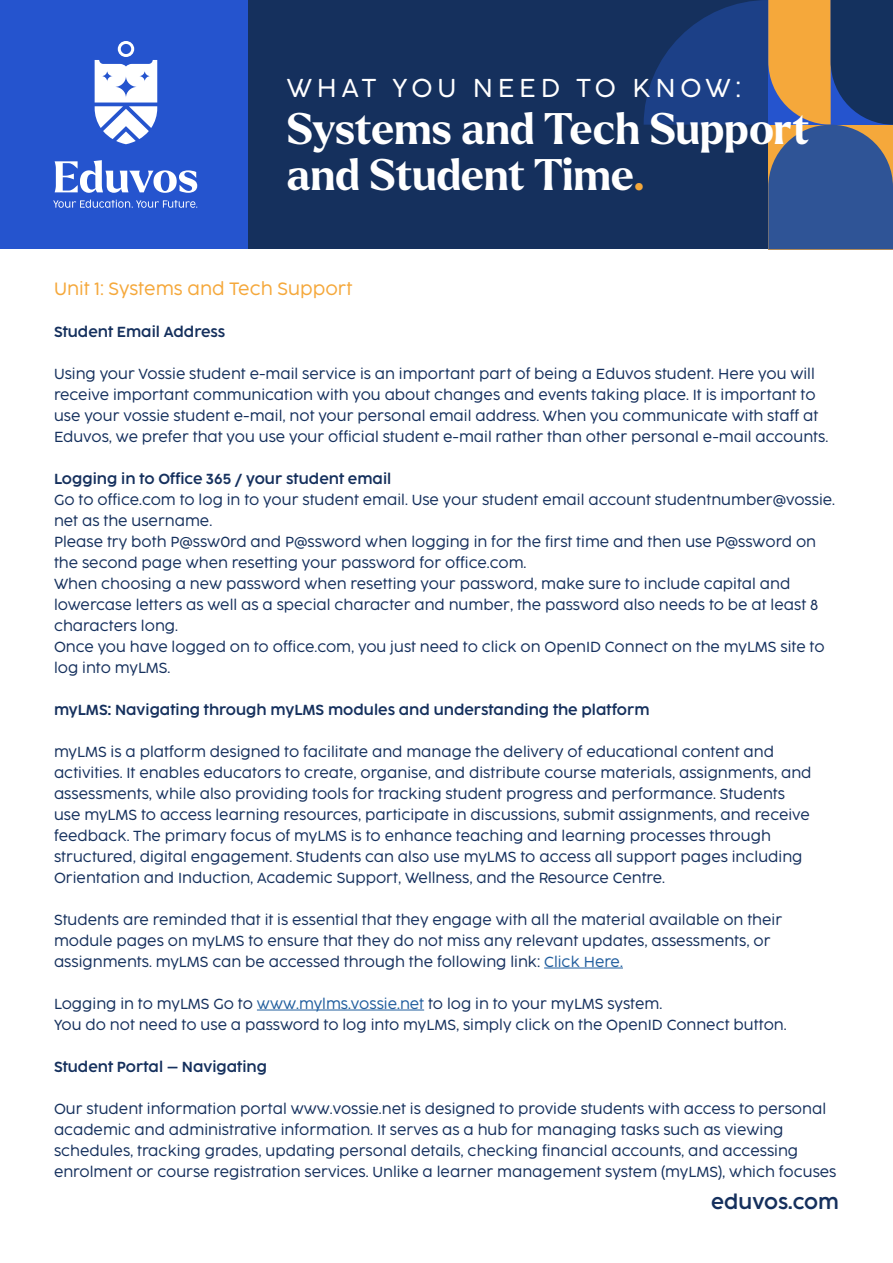
<style>
.page{position:relative;width:893px;height:1263px;background:#fff}
.page>*{position:absolute;margin:0;border:0;box-sizing:border-box;transform-origin:0 0}
.t1{font:700 42.9px/46.8px "Larken";letter-spacing:-.005em;color:#fff}
.t2{font:300 24px "Cocogoose Pro";letter-spacing:.2em;color:#fff}
.t3{font:300 18.45px "Cocogoose Pro";color:#15305d}
.t4{font:300 16.5px "Cocogoose Pro";color:#f5a83b}
.t5{font:300 13.5px/21px "Cocogoose Pro";color:#15305d}
.t6{font:300 13.5px "Cocogoose Pro";color:#15305d}
.s1{color:#f5a83b}
.s2{color:#215e9e}
</style>
<div class="page">
<div style="left:0;top:0;width:249px;height:249px;background:#2554ce"></div>
<div style="left:249px;top:0;width:644px;height:249px;background:#15305d"></div>
<svg style="left:53px;top:200px;width:144px;height:8px"></svg>
<svg style="left:55px;top:160px;width:142px;height:33px"></svg>
<svg style="left:95px;top:41px;width:62px;height:103px"></svg>
<hr style="left:544px;top:968px;width:79px;height:1px;background:#215e9e">
<hr style="left:257px;top:1010px;width:167px;height:1px;background:#215e9e">
<svg style="left:644px;top:0;width:249px;height:249px"></svg>
<h2 class="t2" style="left:287px;top:70px;width:456px">WHAT YOU NEED TO KNOW:</h2>
<h1 class="t1" style="left:287px;top:105px;width:524px">Systems and Tech Support and Student Time<span class="s1">.</span></h1>
<p class="t4" style="left:54px;top:276px;width:300px">Unit 1: Systems and Tech Support</p>
<p class="t6" style="left:54px;top:321px;width:173px">Student Email Address</p>
<p class="t5" style="left:54px;top:363px;width:776px">Using your Vossie student e-mail service is an important part of being a Eduvos student. Here you will receive important communication with you about changes and events taking place. It is important to use your vossie student e-mail, not your personal email address. When you communicate with staff at Eduvos, we prefer that you use your official student e-mail rather than other personal e-mail accounts.</p>
<p class="t6" style="left:54px;top:468px;width:339px">Logging in to Office 365 / your student email</p>
<p class="t5" style="left:54px;top:489px;width:783px">Go to office.com to log in to your student email. Use your student email account studentnumber@vossie. net as the username.<br>Please try both P@ssw0rd and P@ssword when logging in for the first time and then use P@ssword on the second page when resetting your password for office.com.<br>When choosing a new password when resetting your password, make sure to include capital and lowercase letters as well as a special character and number, the password also needs to be at least 8 characters long.<br>Once you have logged on to office.com, you just need to click on OpenID Connect on the myLMS site to log into myLMS.</p>
<p class="t6" style="left:54px;top:699px;width:597px">myLMS: Navigating through myLMS modules and understanding the platform</p>
<p class="t5" style="left:54px;top:741px;width:759px">myLMS is a platform designed to facilitate and manage the delivery of educational content and activities. It enables educators to create, organise, and distribute course materials, assignments, and assessments, while also providing tools for tracking student progress and performance. Students use myLMS to access learning resources, participate in discussions, submit assignments, and receive feedback. The primary focus of myLMS is to enhance teaching and learning processes through structured, digital engagement. Students can also use myLMS to access all support pages including Orientation and Induction, Academic Support, Wellness, and the Resource Centre.</p>
<p class="t5" style="left:54px;top:909px;width:730px">Students are reminded that it is essential that they engage with all the material available on their module pages on myLMS to ensure that they do not miss any relevant updates, assessments, or assignments. myLMS can be accessed through the following link: <span class="s2">Click Here.</span></p>
<p class="t5" style="left:54px;top:993px;width:734px">Logging in to myLMS Go to <span class="s2">www.mylms.vossie.net</span> to log in to your myLMS system.<br>You do not need to use a password to log into myLMS, simply click on the OpenID Connect button.</p>
<p class="t6" style="left:54px;top:1056px;width:215px">Student Portal – Navigating</p>
<p class="t5" style="left:54px;top:1098px;width:784px">Our student information portal www.vossie.net is designed to provide students with access to personal academic and administrative information. It serves as a hub for managing tasks such as viewing schedules, tracking grades, updating personal details, checking financial accounts, and accessing enrolment or course registration services. Unlike a learner management system (myLMS), which focuses</p>
<h3 class="t3" style="left:711px;top:1188px;width:129px">eduvos.com</h3>
</div>
